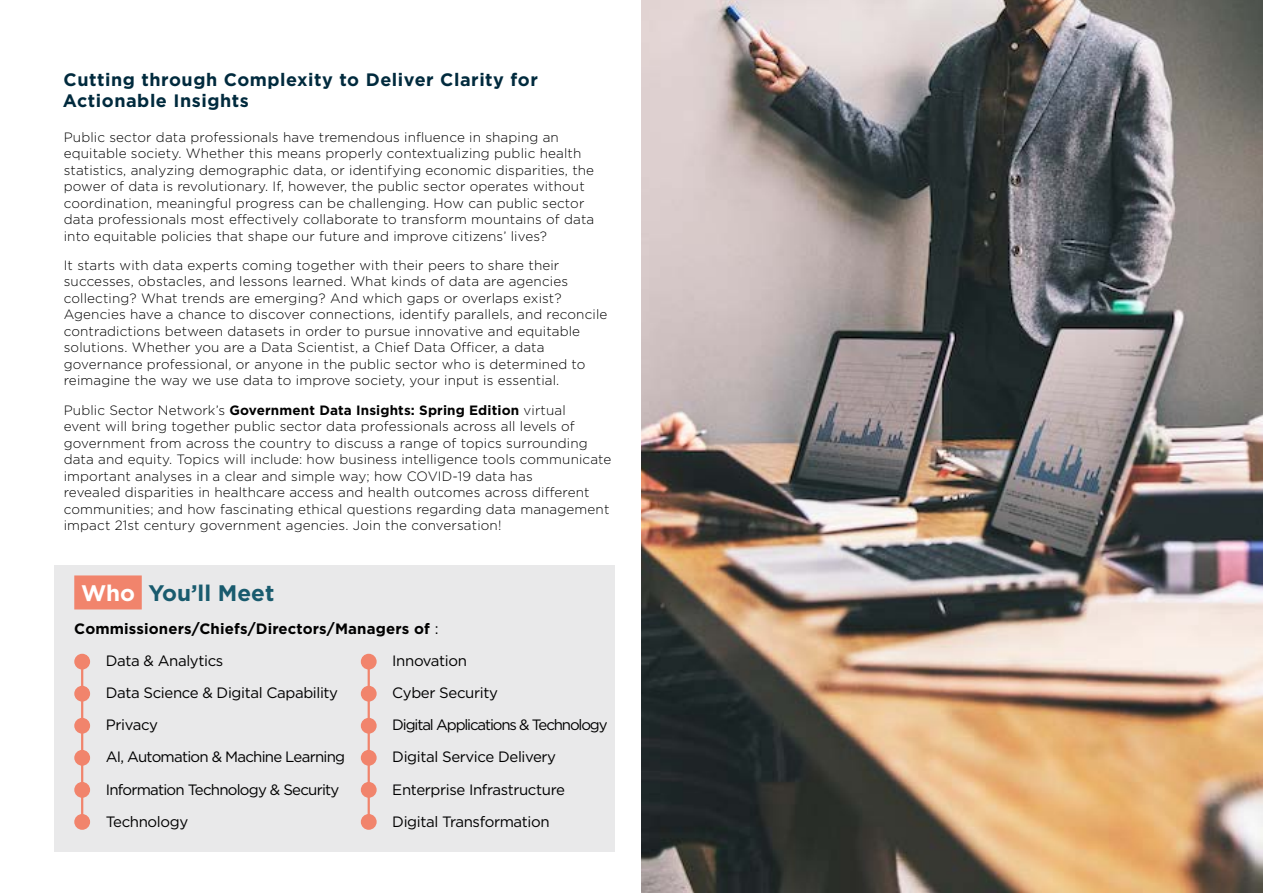
<style>
.page{position:relative;width:1263px;height:893px;background:#fff}
.page>*{position:absolute;margin:0;border:0;box-sizing:border-box;transform-origin:0 0}
.t1{font:700 22.5px "Gotham";color:#195b6e}
.t2{font:700 18px/21.6px "Gotham";letter-spacing:.03em;color:#002a3d}
.t3{font:15px/32.2px "Gotham";letter-spacing:-.025em;color:#000}
.t4{font:15px/32.2px "Gotham";letter-spacing:-.05em;color:#000}
.t5{font:700 15px "Gotham";letter-spacing:.01em;color:#000}
.t6{font:300 13.5px/16.5px "Gotham";letter-spacing:.01em;color:#000}
.s1{font-weight:700}
.s2{color:#fff}
.s3{font-weight:400}
</style>
<div class="page">
<div style="left:54px;top:566px;width:560px;height:286px;background:#e9e9ea"></div>
<div style="left:74px;top:575px;width:68px;height:34px;background:#f1846c"></div>
<svg style="left:74px;top:654px;width:16px;height:15px"></svg>
<div style="left:75px;top:655px;width:14px;height:14px;background:#f1846c;border-radius:50%"></div>
<svg style="left:74px;top:686px;width:16px;height:16px"></svg>
<div style="left:75px;top:687px;width:14px;height:14px;background:#f1846c;border-radius:50%"></div>
<svg style="left:74px;top:718px;width:16px;height:16px"></svg>
<div style="left:75px;top:719px;width:14px;height:14px;background:#f1846c;border-radius:50%"></div>
<hr style="left:81px;top:659px;width:2px;height:164px;background:#f1846c">
<svg style="left:74px;top:750px;width:16px;height:16px"></svg>
<div style="left:75px;top:751px;width:14px;height:14px;background:#f1846c;border-radius:50%"></div>
<svg style="left:74px;top:782px;width:16px;height:16px"></svg>
<div style="left:75px;top:783px;width:14px;height:14px;background:#f1846c;border-radius:50%"></div>
<svg style="left:74px;top:814px;width:16px;height:16px"></svg>
<div style="left:75px;top:815px;width:14px;height:14px;background:#f1846c;border-radius:50%"></div>
<svg style="left:361px;top:654px;width:16px;height:15px"></svg>
<div style="left:362px;top:655px;width:14px;height:14px;background:#f1846c;border-radius:50%"></div>
<svg style="left:361px;top:686px;width:16px;height:16px"></svg>
<div style="left:362px;top:687px;width:14px;height:14px;background:#f1846c;border-radius:50%"></div>
<svg style="left:361px;top:718px;width:16px;height:16px"></svg>
<div style="left:362px;top:719px;width:14px;height:14px;background:#f1846c;border-radius:50%"></div>
<hr style="left:368px;top:659px;width:2px;height:160px;background:#f1846c">
<svg style="left:361px;top:750px;width:16px;height:16px"></svg>
<div style="left:362px;top:751px;width:14px;height:14px;background:#f1846c;border-radius:50%"></div>
<svg style="left:361px;top:782px;width:16px;height:16px"></svg>
<div style="left:362px;top:783px;width:14px;height:14px;background:#f1846c;border-radius:50%"></div>
<svg style="left:361px;top:814px;width:16px;height:16px"></svg>
<div style="left:362px;top:815px;width:14px;height:14px;background:#f1846c;border-radius:50%"></div>
<img style="left:642px;top:0;width:621px;height:893px">
<h2 class="t2" style="left:63px;top:68px;width:477px">Cutting through Complexity to Deliver Clarity for<br>Actionable Insights</h2>
<p class="t6" style="left:64px;top:128px;width:532px">Public sector data professionals have tremendous influence in shaping an equitable society. Whether this means properly contextualizing public health statistics, analyzing demographic data, or identifying economic disparities, the power of data is revolutionary. If, however, the public sector operates without coordination, meaningful progress can be challenging. How can public sector data professionals most effectively collaborate to transform mountains of data into equitable policies that shape our future and improve citizens’ lives?</p>
<p class="t6" style="left:64px;top:256px;width:545px">It starts with data experts coming together with their peers to share their successes, obstacles, and lessons learned. What kinds of data are agencies collecting? What trends are emerging? And which gaps or overlaps exist?<br>Agencies have a chance to discover connections, identify parallels, and reconcile contradictions between datasets in order to pursue innovative and equitable solutions. Whether you are a Data Scientist, a Chief Data Officer, a data governance professional, or anyone in the public sector who is determined to reimagine the way we use data to improve society, your input is essential.</p>
<p class="t6" style="left:64px;top:401px;width:549px">Public Sector Network’s <span class="s1">Government Data Insights: Spring Edition</span> virtual<br>event will bring together public sector data professionals across all levels of government from across the country to discuss a range of topics surrounding data and equity. Topics will include: how business intelligence tools communicate important analyses in a clear and simple way; how COVID-19 data has<br>revealed disparities in healthcare access and health outcomes across different communities; and how fascinating ethical questions regarding data management impact 21st century government agencies. Join the conversation!</p>
<h1 class="t1" style="left:81px;top:578px;width:195px"><span class="s2">Who</span> You’ll Meet</h1>
<p class="t5" style="left:74px;top:619px;width:366px">Commissioners/Chiefs/Directors/Managers of <span class="s3">:</span></p>
<p class="t4" style="left:106px;top:644px;width:241px">Data &amp; Analytics<br>Data Science &amp; Digital Capability<br>Privacy<br>AI, Automation &amp; Machine Learning<br>Information Technology &amp; Security<br>Technology</p>
<p class="t3" style="left:392px;top:644px;width:217px">Innovation<br>Cyber Security<br>Digital Applications &amp; Technology<br>Digital Service Delivery<br>Enterprise Infrastructure<br>Digital Transformation</p>
</div>
